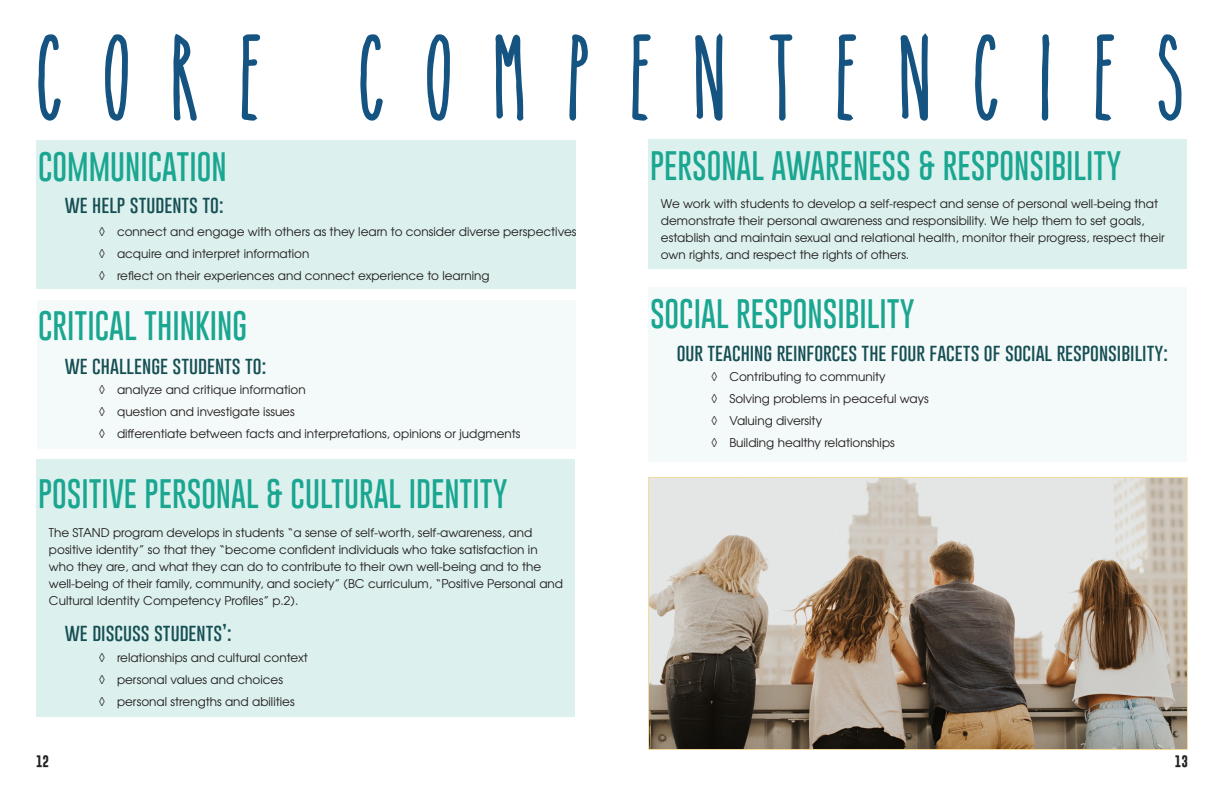
<style>
.page{position:relative;width:1224px;height:792px;background:#fff}
.page>*{position:absolute;margin:0;border:0;box-sizing:border-box;transform-origin:0 0}
.t1{font:83px "The Skinnybold";letter-spacing:.44em;color:#155381}
.t2{font:100 30px "Gobold";color:#1aa691}
.t3{font:100 18px "Gobold";color:#154e53}
.t4{font:12px/17px "Te X Gyre Adventor";color:#231f20}
.t5{font:700 12px "Gobold";color:#231f20}
</style>
<div class="page">
<div style="left:648px;top:287px;width:539px;height:174px;background:#f4faf9"></div>
<div style="left:648px;top:139px;width:539px;height:130px;background:#dcf1ee"></div>
<div style="left:36px;top:460px;width:539px;height:257px;background:#dcf1ee"></div>
<div style="left:37px;top:300px;width:539px;height:149px;background:#f4faf9"></div>
<div style="left:36px;top:140px;width:540px;height:149px;background:#dcf1ee"></div>
<img style="left:650px;top:479px;width:536px;height:269px">
<div style="left:648px;top:477px;width:540px;height:273px;border:1px solid #f5da9e"></div>
<p class="t1" style="left:40px;top:33px;width:1154px">CORE COMPENTENCIES</p>
<p class="t2" style="left:38px;top:147px;width:190px">COMMUNICATION</p>
<p class="t3" style="left:65px;top:193px;width:160px">we help students to:</p>
<p class="t4" style="left:99px;top:222px;width:479px">◊ connect and engage with others as they learn to consider diverse perspectives</p>
<p class="t4" style="left:99px;top:244px;width:212px">◊ acquire and interpret information</p>
<p class="t4" style="left:99px;top:266px;width:392px">◊ reflect on their experiences and connect experience to learning</p>
<p class="t2" style="left:38px;top:306px;width:211px">CRITICAL THINKING</p>
<p class="t3" style="left:65px;top:353px;width:203px">we challenge students to:</p>
<p class="t4" style="left:99px;top:380px;width:208px">◊ analyze and critique information</p>
<p class="t4" style="left:99px;top:402px;width:197px">◊ question and investigate issues</p>
<p class="t4" style="left:99px;top:424px;width:423px">◊ differentiate between facts and interpretations, opinions or judgments</p>
<p class="t2" style="left:38px;top:474px;width:471px">POSITIVE PERSONAL &amp; CULTURAL IDENTITY</p>
<p class="t4" style="left:49px;top:523px;width:516px">The STAND program develops in students “a sense of self-worth, self-awareness, and positive identity” so that they “become confident individuals who take satisfaction in who they are, and what they can do to contribute to their own well-being and to the well-being of their family, community, and society” (BC curriculum, “Positive Personal and Cultural Identity Competency Profiles” p.2).</p>
<p class="t3" style="left:65px;top:621px;width:168px">we discuss students’:</p>
<p class="t4" style="left:99px;top:648px;width:210px">◊ relationships and cultural context</p>
<p class="t4" style="left:99px;top:670px;width:186px">◊ personal values and choices</p>
<p class="t4" style="left:99px;top:692px;width:197px">◊ personal strengths and abilities</p>
<p class="t2" style="left:650px;top:146px;width:473px">PERSONAL AWARENESS &amp; RESPONSIBILITY</p>
<p class="t4" style="left:661px;top:194px;width:505px">We work with students to develop a self-respect and sense of personal well-being that demonstrate their personal awareness and responsibility. We help them to set goals, establish and maintain sexual and relational health, monitor their progress, respect their own rights, and respect the rights of others.</p>
<p class="t2" style="left:650px;top:295px;width:266px">SOCIAL RESPONSIBILITY</p>
<p class="t3" style="left:677px;top:341px;width:493px">our teaching reinforces the four facets of social responsibility:</p>
<p class="t4" style="left:711px;top:368px;width:176px">◊ Contributing to community</p>
<p class="t4" style="left:711px;top:390px;width:219px">◊ Solving problems in peaceful ways</p>
<p class="t4" style="left:711px;top:412px;width:112px">◊ Valuing diversity</p>
<p class="t4" style="left:711px;top:434px;width:185px">◊ Building healthy relationships</p>
<p class="t5" style="left:36px;top:753px;width:15px">12</p>
<p class="t5" style="left:1175px;top:753px;width:15px">13</p>
</div>
